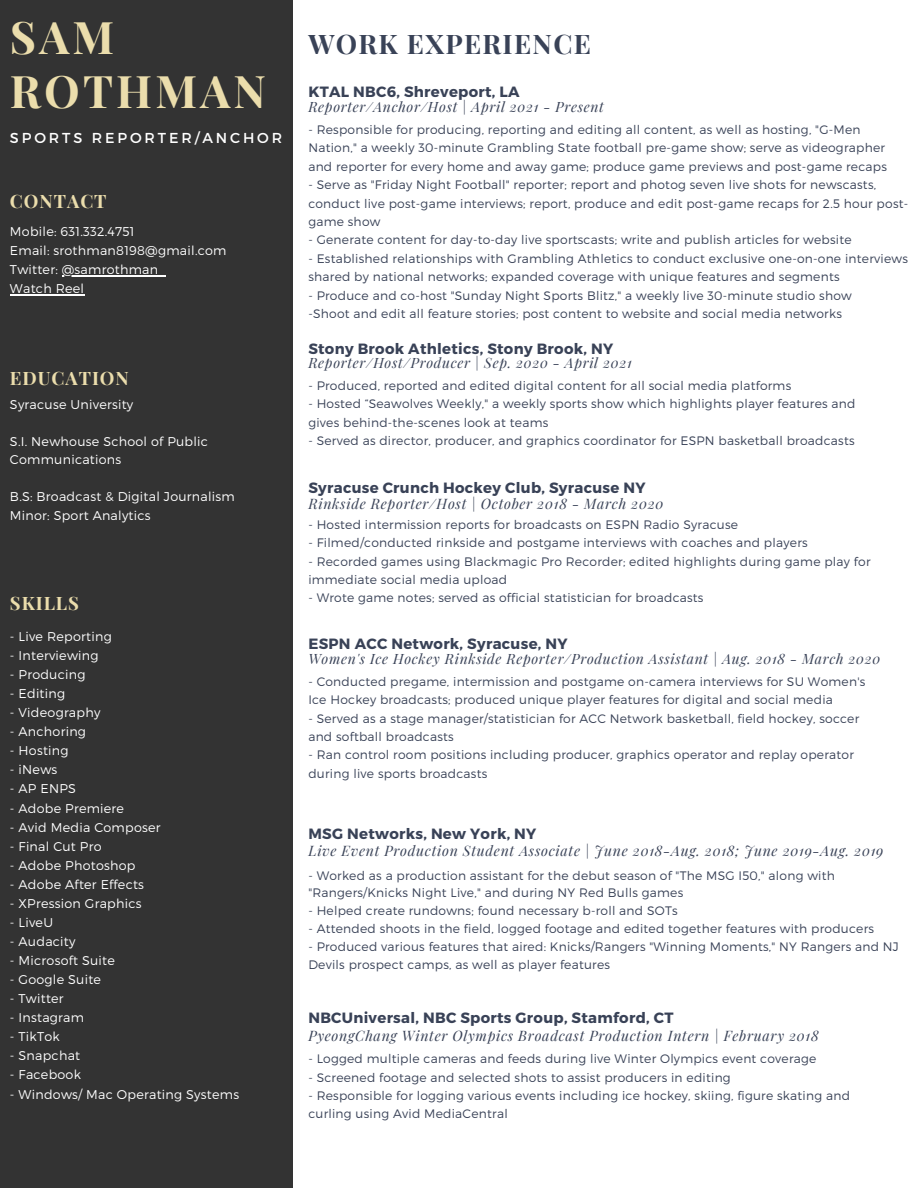
<style>
.page{position:relative;width:918px;height:1188px;background:#fff}
.page>*{position:absolute;margin:0;border:0;box-sizing:border-box;transform-origin:0 0}
.t1{font:700 45px/54px "Playfair Display";letter-spacing:.07em;color:#ebddac}
.t2{font:700 27px "Playfair Display";letter-spacing:.05em;color:#394257}
.t3{font:700 18.45px "Playfair Display";letter-spacing:.05em;color:#ebddac}
.t4{font:700 14.85px "Montserrat";letter-spacing:.02em;color:#394257}
.t5{font:14.4px "Montserrat";letter-spacing:.2em;color:#fff}
.t6{font:italic 14.1px "Playfair Display";letter-spacing:.05em;color:#394257}
.t7{font:italic 13.95px "Playfair Display";letter-spacing:.05em;color:#394257}
.t8{font:300 12.75px/19px "Montserrat";letter-spacing:.02em;color:#fff}
.t9{font:300 12.3px/18.5px "Montserrat";letter-spacing:.02em;color:#394257}
</style>
<div class="page">
<div style="left:0;top:0;width:292px;height:1188px;background:#333"></div>
<hr style="left:62px;top:275px;width:104px;height:1px;background:#fff">
<hr style="left:10px;top:294px;width:74px;height:1px;background:#fff">
<h1 class="t1" style="left:10px;top:9px;width:258px">SAM<br>ROTHMAN</h1>
<p class="t5" style="left:10px;top:128px;width:274px">SPORTS REPORTER/ANCHOR</p>
<h3 class="t3" style="left:10px;top:188px;width:98px">CONTACT</h3>
<p class="t8" style="left:10px;top:221px;width:218px">Mobile: 631.332.4751<br>Email: srothman8198@gmail.com<br>Twitter: @samrothman_<br>Watch Reel</p>
<h3 class="t3" style="left:10px;top:365px;width:120px">EDUCATION</h3>
<p class="t8" style="left:10px;top:394px;width:125px">Syracuse University</p>
<p class="t8" style="left:10px;top:431px;width:200px;line-height:18.5px">S.I. Newhouse School of Public<br>Communications</p>
<p class="t8" style="left:10px;top:487px;width:226px;line-height:18.5px">B.S: Broadcast &amp; Digital Journalism<br>Minor: Sport Analytics</p>
<h3 class="t3" style="left:10px;top:590px;width:70px">SKILLS</h3>
<p class="t8" style="left:10px;top:626px;width:103px">- Live Reporting</p>
<p class="t8" style="left:10px;top:645px;width:90px">- Interviewing</p>
<p class="t8" style="left:10px;top:664px;width:77px">- Producing</p>
<p class="t8" style="left:10px;top:683px;width:57px">- Editing</p>
<p class="t8" style="left:10px;top:703px;width:92px">- Videography</p>
<p class="t8" style="left:10px;top:722px;width:78px">- Anchoring</p>
<p class="t8" style="left:10px;top:741px;width:60px">- Hosting</p>
<p class="t8" style="left:10px;top:760px;width:49px">- iNews</p>
<p class="t8" style="left:10px;top:779px;width:67px">- AP ENPS</p>
<p class="t8" style="left:10px;top:798px;width:116px">- Adobe Premiere</p>
<p class="t8" style="left:10px;top:817px;width:152px">- Avid Media Composer</p>
<p class="t8" style="left:10px;top:836px;width:93px">- Final Cut Pro</p>
<p class="t8" style="left:10px;top:855px;width:127px">- Adobe Photoshop</p>
<p class="t8" style="left:10px;top:874px;width:136px">- Adobe After Effects</p>
<p class="t8" style="left:10px;top:893px;width:133px">- XPression Graphics</p>
<p class="t8" style="left:10px;top:912px;width:45px">- LiveU</p>
<p class="t8" style="left:10px;top:931px;width:67px">- Audacity</p>
<p class="t8" style="left:10px;top:950px;width:106px">- Microsoft Suite</p>
<p class="t8" style="left:10px;top:969px;width:93px">- Google Suite</p>
<p class="t8" style="left:10px;top:988px;width:55px">- Twitter</p>
<p class="t8" style="left:10px;top:1008px;width:76px">- Instagram</p>
<p class="t8" style="left:10px;top:1027px;width:51px">- TikTok</p>
<p class="t8" style="left:10px;top:1046px;width:72px">- Snapchat</p>
<p class="t8" style="left:10px;top:1065px;width:73px">- Facebook</p>
<p class="t8" style="left:10px;top:1084px;width:231px">- Windows/ Mac Operating Systems</p>
<h2 class="t2" style="left:308px;top:24px;width:284px">WORK EXPERIENCE</h2>
<p class="t4" style="left:308px;top:82px;width:213px">KTAL NBC6, Shreveport, LA</p>
<p class="t7" style="left:308px;top:97px;width:297px">Reporter/Anchor/Host | April 2021 - Present</p>
<p class="t9" style="left:308px;top:120px;width:580px">- Responsible for producing, reporting and editing all content, as well as hosting, "G-Men<br>Nation," a weekly 30-minute Grambling State football pre-game show; serve as videographer and reporter for every home and away game; produce game previews and post-game recaps</p>
<p class="t9" style="left:308px;top:175px;width:601px">- Serve as "Friday Night Football" reporter; report and photog seven live shots for newscasts, conduct live post-game interviews; report, produce and edit post-game recaps for 2.5 hour post&shy;game show</p>
<p class="t9" style="left:308px;top:230px;width:545px">- Generate content for day-to-day live sportscasts; write and publish articles for website</p>
<p class="t9" style="left:308px;top:249px;width:601px">- Established relationships with Grambling Athletics to conduct exclusive one-on-one interviews shared by national networks; expanded coverage with unique features and segments</p>
<p class="t9" style="left:308px;top:285px;width:545px">- Produce and co-host "Sunday Night Sports Blitz," a weekly live 30-minute studio show -Shoot and edit all feature stories; post content to website and social media networks</p>
<p class="t4" style="left:308px;top:339px;width:306px">Stony Brook Athletics, Stony Brook, NY</p>
<p class="t7" style="left:308px;top:353px;width:325px">Reporter/Host/Producer | Sep. 2020 - April 2021</p>
<p class="t9" style="left:308px;top:376px;width:484px">- Produced, reported and edited digital content for all social media platforms</p>
<p class="t9" style="left:308px;top:394px;width:549px">- Hosted “Seawolves Weekly," a weekly sports show which highlights player features and gives behind-the-scenes look at teams</p>
<p class="t9" style="left:308px;top:431px;width:548px">- Served as director, producer, and graphics coordinator for ESPN basketball broadcasts</p>
<p class="t4" style="left:308px;top:479px;width:339px">Syracuse Crunch Hockey Club, Syracuse NY</p>
<p class="t6" style="left:308px;top:494px;width:357px">Rinkside Reporter/Host | October 2018 - March 2020</p>
<p class="t9" style="left:308px;top:515px;width:431px">- Hosted intermission reports for broadcasts on ESPN Radio Syracuse</p>
<p class="t9" style="left:308px;top:533px;width:501px">- Filmed/conducted rinkside and postgame interviews with coaches and players</p>
<p class="t9" style="left:308px;top:551px;width:564px">- Recorded games using Blackmagic Pro Recorder; edited highlights during game play for immediate social media upload</p>
<p class="t9" style="left:308px;top:588px;width:397px">- Wrote game notes; served as official statistician for broadcasts</p>
<p class="t4" style="left:308px;top:635px;width:261px">ESPN ACC Network, Syracuse, NY</p>
<p class="t7" style="left:308px;top:649px;width:574px">Women's Ice Hockey Rinkside Reporter/Production Assistant | Aug. 2018 - March 2020</p>
<p class="t9" style="left:308px;top:672px;width:559px">- Conducted pregame, intermission and postgame on-camera interviews for SU Women's<br>Ice Hockey broadcasts; produced unique player features for digital and social media</p>
<p class="t9" style="left:308px;top:708px;width:552px">- Served as a stage manager/statistician for ACC Network basketball, field hockey, soccer and softball broadcasts</p>
<p class="t9" style="left:308px;top:745px;width:547px">- Ran control room positions including producer, graphics operator and replay operator during live sports broadcasts</p>
<p class="t4" style="left:308px;top:825px;width:230px">MSG Networks, New York, NY</p>
<p class="t6" style="left:308px;top:841px;width:577px">Live Event Production Student Associate | June 2018-Aug. 2018; June 2019-Aug. 2019</p>
<p class="t9" style="left:308px;top:866px;width:528px;line-height:17.9px">- Worked as a production assistant for the debut season of "The MSG I50," along with "Rangers/Knicks Night Live," and during NY Red Bulls games</p>
<p class="t9" style="left:308px;top:901px;width:371px">- Helped create rundowns; found necessary b-roll and SOTs</p>
<p class="t9" style="left:308px;top:919px;width:567px">- Attended shoots in the field, logged footage and edited together features with producers</p>
<p class="t9" style="left:308px;top:937px;width:592px;line-height:17.9px">- Produced various features that aired: Knicks/Rangers "Winning Moments," NY Rangers and NJ<br>Devils prospect camps, as well as player features</p>
<p class="t4" style="left:308px;top:1008px;width:367px">NBCUniversal, NBC Sports Group, Stamford, CT</p>
<p class="t6" style="left:308px;top:1026px;width:512px">PyeongChang Winter Olympics Broadcast Production Intern | February 2018</p>
<p class="t9" style="left:308px;top:1049px;width:510px">- Logged multiple cameras and feeds during live Winter Olympics event coverage</p>
<p class="t9" style="left:308px;top:1067px;width:424px">- Screened footage and selected shots to assist producers in editing</p>
<p class="t9" style="left:308px;top:1086px;width:543px">- Responsible for logging various events including ice hockey, skiing, figure skating and curling using Avid MediaCentral</p>
</div>
